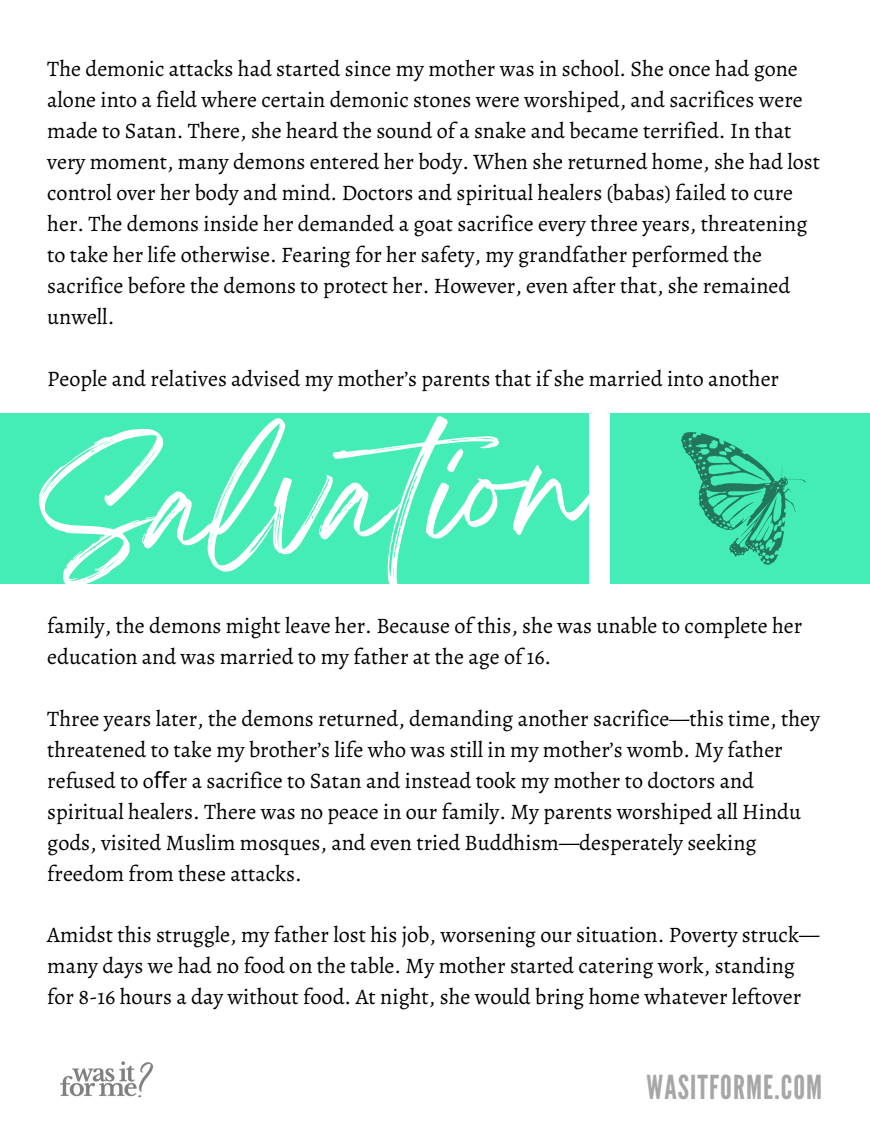
<style>
.page{position:relative;width:870px;height:1125px;background:#fff}
.page>*{position:absolute;margin:0;border:0;box-sizing:border-box;transform-origin:0 0}
.t1{font:118.57px "Breathing";color:#fff}
.t2{font:33px "League Gothic";letter-spacing:.035em;color:#a6a6a6}
.t3{font:22.12px/30.9px "Alegreya";color:#000}
.s1{font-family:"Noto Sans"}
</style>
<div class="page">
<div style="left:0;top:413px;width:588px;height:171px;background:#44edb6"></div>
<div style="left:609px;top:413px;width:260px;height:171px;background:#44edb6"></div>
<img style="left:681px;top:432px;width:123px;height:133px">
<img style="left:60px;top:1061px;width:94px;height:37px">
<p class="t3" style="left:47px;top:53px;width:774px">The demonic attacks had started since my mother was in school. She once had gone alone into a field where certain demonic stones were worshiped, and sacrifices were made to Satan. There, she heard the sound of a snake and became terrified. In that very moment, many demons entered her body. When she returned home, she had lost control over her body and mind. Doctors and spiritual healers (babas) failed to cure her. The demons inside her demanded a goat sacrifice every three years, threatening to take her life otherwise. Fearing for her safety, my grandfather performed the sacrifice before the demons to protect her. However, even after that, she remained unwell.</p>
<p class="t3" style="left:47px;top:363px;width:733px">People and relatives advised my mother’s parents that if she married into another</p>
<p class="t1" style="left:38px;top:477px;width:546px;rotate:-3deg">Salvation</p>
<p class="t3" style="left:47px;top:610px;width:756px">family, the demons might leave her. Because of this, she was unable to complete her education and was married to my father at the age of 16.</p>
<p class="t3" style="left:47px;top:703px;width:773px">Three years later, the demons returned, demanding another sacrifice—this time, they</p>
<p class="t3" style="left:47px;top:734px;width:755px">threatened to take my brother’s life who was still in my mother’s womb. My father refused to o<span class="s1">ff</span>er a sacrifice to Satan and instead took my mother to doctors and spiritual healers. There was no peace in our family. My parents worshiped all Hindu gods, visited Muslim mosques, and even tried Buddhism—desperately seeking freedom from these attacks.</p>
<p class="t3" style="left:47px;top:920px;width:773px">Amidst this struggle, my father lost his job, worsening our situation. Poverty struck— many days we had no food on the table. My mother started catering work, standing for 8-16 hours a day without food. At night, she would bring home whatever leftover</p>
<h1 class="t2" style="left:646px;top:1069px;width:177px">WASITFORME.COM</h1>
</div>
